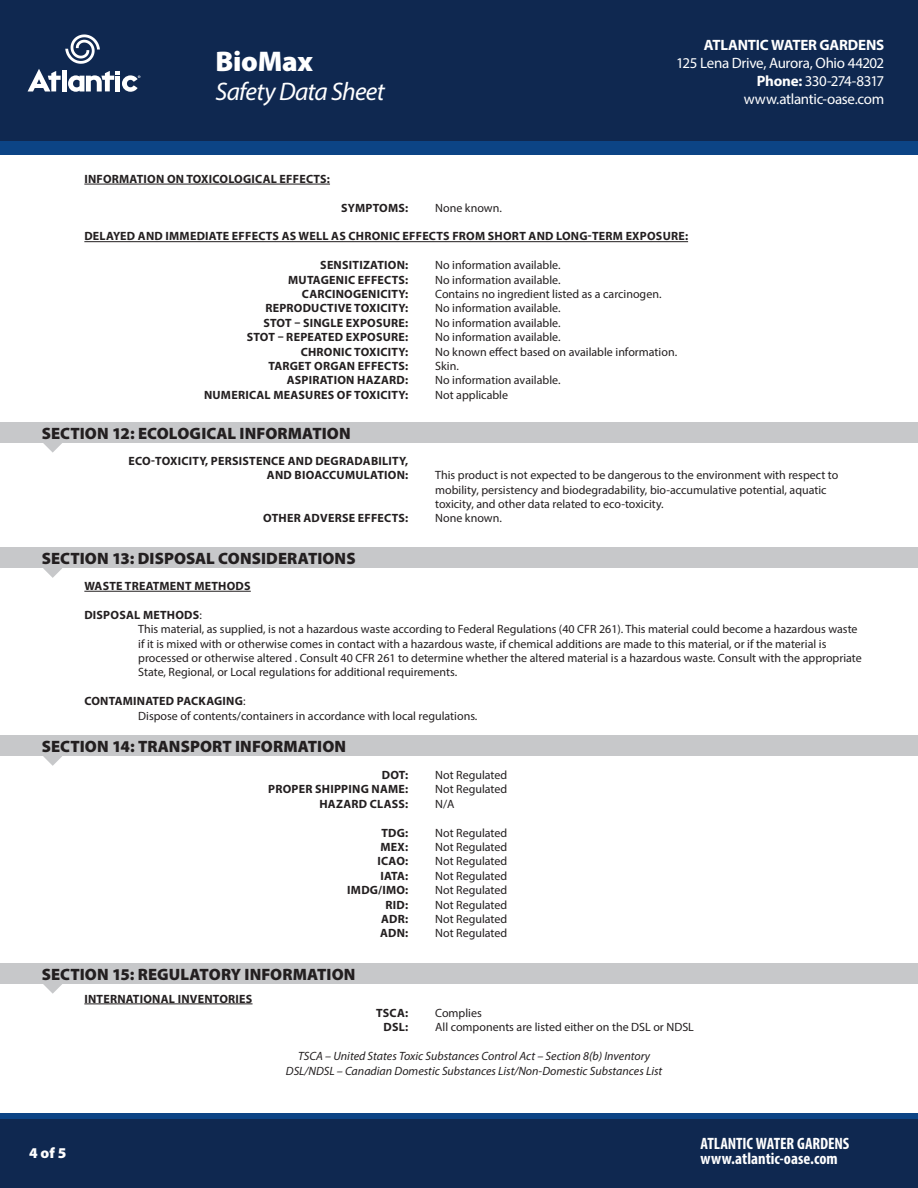
<style>
.page{position:relative;width:918px;height:1188px;background:#fff}
.page>*{position:absolute;margin:0;border:0;box-sizing:border-box;transform-origin:0 0}
.t1{font:900 28.5px "Myriad Pro";letter-spacing:-.01em;color:#fff}
.t2{font:italic 25.5px "Myriad Pro";letter-spacing:-.03em;color:#fff}
.t3{font:900 16.5px "Myriad Pro";letter-spacing:.005em;color:#231f20}
.t4{font:700 condensed 16.5px/15px "Myriad Pro";color:#fff}
.t5{font:15px/18px "Myriad Pro";letter-spacing:-.025em;color:#fff;text-align:right}
.t6{font:700 15px "Myriad Pro";letter-spacing:-.02em;color:#fff}
.t7{font:900 15px "Myriad Pro";color:#fff}
.sidebyside_list{font:12px/14.4px "Myriad Pro";color:#231f20}
.Section_Sub_Head_Bol{font:12px/14.4px "Myriad Pro";color:#231f20}
.sidebyside_list-2{font:700 12px "Myriad Pro";letter-spacing:.02em;color:#231f20}
.Heading2_Underline{font:700 12px "Myriad Pro";letter-spacing:.02em;color:#231f20}
.t8{font:italic 12px "Myriad Pro";color:#231f20}
.s1{font-weight:700}
</style>
<div class="page">
<div style="left:0;top:0;width:918px;height:155px;background:#0f2850"></div>
<div style="left:0;top:141px;width:918px;height:14px;background:#0c4485"></div>
<div style="left:0;top:1114px;width:918px;height:74px;background:#0f2850"></div>
<div style="left:0;top:1114px;width:918px;height:5px;background:#0c4485"></div>
<hr style="left:84px;top:184px;width:246px;height:1px;background:#231f20">
<hr style="left:84px;top:241px;width:604px;height:1px;background:#231f20">
<div style="left:0;top:422px;width:918px;height:21px;background:#c7c8ca"></div>
<svg style="left:43px;top:443px;width:19px;height:10px"></svg>
<div style="left:0;top:548px;width:918px;height:20px;background:#c7c8ca"></div>
<svg style="left:43px;top:568px;width:19px;height:10px"></svg>
<hr style="left:84px;top:591px;width:167px;height:1px;background:#231f20">
<div style="left:0;top:735px;width:918px;height:21px;background:#c7c8ca"></div>
<svg style="left:43px;top:756px;width:19px;height:10px"></svg>
<div style="left:0;top:963px;width:918px;height:21px;background:#c7c8ca"></div>
<svg style="left:43px;top:984px;width:19px;height:10px"></svg>
<hr style="left:84px;top:1004px;width:169px;height:1px;background:#231f20">
<svg style="left:28px;top:34px;width:112px;height:58px"></svg>
<h1 class="t1" style="left:216px;top:42px;width:99px">BioMax</h1>
<h2 class="t2" style="left:216px;top:75px;width:171px">Safety Data Sheet</h2>
<p class="Heading2_Underline" style="left:84px;top:171px;width:247px">INFORMATION ON TOXICOLOGICAL EFFECTS:</p>
<p class="t6" style="left:704px;top:35px;width:182px">ATLANTIC WATER GARDENS</p>
<p class="t5" style="left:676px;top:54px;width:210px">125 Lena Drive, Aurora, Ohio 44202<br><span class="s1">Phone:</span> 330-274-8317 www.atlantic-oase.com</p>
<p class="sidebyside_list-2" style="left:341px;top:200px;width:68px">SYMPTOMS:</p>
<p class="sidebyside_list" style="left:435px;top:200px;width:68px">None known.</p>
<p class="Heading2_Underline" style="left:84px;top:229px;width:605px">DELAYED AND IMMEDIATE EFFECTS AS WELL AS CHRONIC EFFECTS FROM SHORT AND LONG-TERM EXPOSURE:</p>
<p class="sidebyside_list-2" style="left:320px;top:257px;width:89px">SENSITIZATION:</p>
<p class="sidebyside_list" style="left:435px;top:258px;width:127px">No information available.</p>
<p class="sidebyside_list-2" style="left:288px;top:272px;width:122px">MUTAGENIC EFFECTS:</p>
<p class="sidebyside_list" style="left:435px;top:272px;width:127px">No information available.</p>
<p class="sidebyside_list-2" style="left:302px;top:286px;width:108px">CARCINOGENICITY:</p>
<p class="sidebyside_list" style="left:435px;top:287px;width:228px">Contains no ingredient listed as a carcinogen.</p>
<p class="sidebyside_list-2" style="left:265px;top:301px;width:144px">REPRODUCTIVE TOXICITY:</p>
<p class="sidebyside_list" style="left:435px;top:301px;width:127px">No information available.</p>
<p class="sidebyside_list-2" style="left:263px;top:315px;width:146px">STOT – SINGLE EXPOSURE:</p>
<p class="sidebyside_list" style="left:435px;top:315px;width:127px">No information available.</p>
<p class="sidebyside_list-2" style="left:247px;top:329px;width:163px">STOT – REPEATED EXPOSURE:</p>
<p class="sidebyside_list" style="left:435px;top:330px;width:127px">No information available.</p>
<p class="sidebyside_list-2" style="left:301px;top:344px;width:109px">CHRONIC TOXICITY:</p>
<p class="sidebyside_list" style="left:435px;top:344px;width:243px">No known effect based on available information.</p>
<p class="sidebyside_list-2" style="left:268px;top:358px;width:141px">TARGET ORGAN EFFECTS:</p>
<p class="sidebyside_list" style="left:435px;top:359px;width:25px">Skin.</p>
<p class="sidebyside_list-2" style="left:287px;top:373px;width:123px">ASPIRATION HAZARD:</p>
<p class="sidebyside_list" style="left:435px;top:373px;width:127px">No information available.</p>
<p class="sidebyside_list-2" style="left:204px;top:387px;width:206px">NUMERICAL MEASURES OF TOXICITY:</p>
<p class="sidebyside_list" style="left:435px;top:387px;width:74px">Not applicable</p>
<p class="t3" style="left:42px;top:422px;width:310px">SECTION 12: ECOLOGICAL INFORMATION</p>
<p class="sidebyside_list-2" style="left:129px;top:453px;width:281px">ECO-TOXICITY, PERSISTENCE AND DEGRADABILITY,</p>
<p class="sidebyside_list-2" style="left:267px;top:467px;width:143px">AND BIOACCUMULATION:</p>
<p class="sidebyside_list" style="left:435px;top:468px;width:405px">This product is not expected to be dangerous to the environment with respect to mobility, persistency and biodegradability, bio-accumulative potential, aquatic toxicity, and other data related to eco-toxicity.</p>
<p class="sidebyside_list-2" style="left:263px;top:510px;width:146px">OTHER ADVERSE EFFECTS:</p>
<p class="sidebyside_list" style="left:435px;top:511px;width:68px">None known.</p>
<p class="t3" style="left:42px;top:548px;width:315px">SECTION 13: DISPOSAL CONSIDERATIONS</p>
<p class="Heading2_Underline" style="left:84px;top:578px;width:168px">WASTE TREATMENT METHODS</p>
<p class="Section_Sub_Head_Bol" style="left:138px;top:607px;width:725px;text-indent:-54px"><span class="s1">DISPOSAL METHODS</span>:<br>This material, as supplied, is not a hazardous waste according to Federal Regulations (40 CFR 261). This material could become a hazardous waste if it is mixed with or otherwise comes in contact with a hazardous waste, if chemical additions are made to this material, or if the material is processed or otherwise altered . Consult 40 CFR 261 to determine whether the altered material is a hazardous waste. Consult with the appropriate State, Regional, or Local regulations for additional requirements.</p>
<p class="Section_Sub_Head_Bol" style="left:138px;top:694px;width:341px;text-indent:-54px"><span class="s1">CONTAMINATED PACKAGING</span>:<br>Dispose of contents/containers in accordance with local regulations.</p>
<p class="t3" style="left:42px;top:735px;width:306px">SECTION 14: TRANSPORT INFORMATION</p>
<p class="sidebyside_list-2" style="left:382px;top:767px;width:28px">DOT:</p>
<p class="sidebyside_list" style="left:435px;top:768px;width:74px">Not Regulated</p>
<p class="sidebyside_list-2" style="left:268px;top:782px;width:142px">PROPER SHIPPING NAME:</p>
<p class="sidebyside_list" style="left:435px;top:782px;width:74px">Not Regulated</p>
<p class="sidebyside_list-2" style="left:319px;top:796px;width:90px">HAZARD CLASS:</p>
<p class="sidebyside_list" style="left:435px;top:796px;width:21px">N/A</p>
<p class="sidebyside_list-2" style="left:381px;top:825px;width:28px">TDG:</p>
<p class="sidebyside_list" style="left:435px;top:825px;width:74px">Not Regulated</p>
<p class="sidebyside_list-2" style="left:381px;top:839px;width:29px">MEX:</p>
<p class="sidebyside_list" style="left:435px;top:840px;width:74px">Not Regulated</p>
<p class="sidebyside_list-2" style="left:377px;top:854px;width:32px">ICAO:</p>
<p class="sidebyside_list" style="left:435px;top:854px;width:74px">Not Regulated</p>
<p class="sidebyside_list-2" style="left:380px;top:868px;width:29px">IATA:</p>
<p class="sidebyside_list" style="left:435px;top:868px;width:74px">Not Regulated</p>
<p class="sidebyside_list-2" style="left:347px;top:882px;width:62px">IMDG/IMO:</p>
<p class="sidebyside_list" style="left:435px;top:883px;width:74px">Not Regulated</p>
<p class="sidebyside_list-2" style="left:386px;top:897px;width:24px">RID:</p>
<p class="sidebyside_list" style="left:435px;top:897px;width:74px">Not Regulated</p>
<p class="sidebyside_list-2" style="left:381px;top:911px;width:29px">ADR:</p>
<p class="sidebyside_list" style="left:435px;top:912px;width:74px">Not Regulated</p>
<p class="sidebyside_list-2" style="left:380px;top:926px;width:30px">ADN:</p>
<p class="sidebyside_list" style="left:435px;top:926px;width:74px">Not Regulated</p>
<p class="t3" style="left:42px;top:963px;width:315px">SECTION 15: REGULATORY INFORMATION</p>
<p class="Heading2_Underline" style="left:84px;top:991px;width:170px">INTERNATIONAL INVENTORIES</p>
<p class="sidebyside_list-2" style="left:376px;top:1005px;width:34px">TSCA:</p>
<p class="sidebyside_list" style="left:435px;top:1006px;width:48px">Complies</p>
<p class="sidebyside_list-2" style="left:384px;top:1020px;width:26px">DSL:</p>
<p class="sidebyside_list" style="left:435px;top:1020px;width:260px">All components are listed either on the DSL or NDSL</p>
<p class="t8" style="left:298px;top:1049px;width:353px">TSCA – United States Toxic Substances Control Act – Section 8(b) Inventory</p>
<p class="t8" style="left:286px;top:1063px;width:378px">DSL/NDSL – Canadian Domestic Substances List/Non-Domestic Substances List</p>
<p class="t7" style="left:29px;top:1143px;width:39px">4 of 5</p>
<h3 class="t4" style="left:700px;top:1136px;width:150px">ATLANTIC WATER GARDENS www.atlantic-oase.com</h3>
</div>
